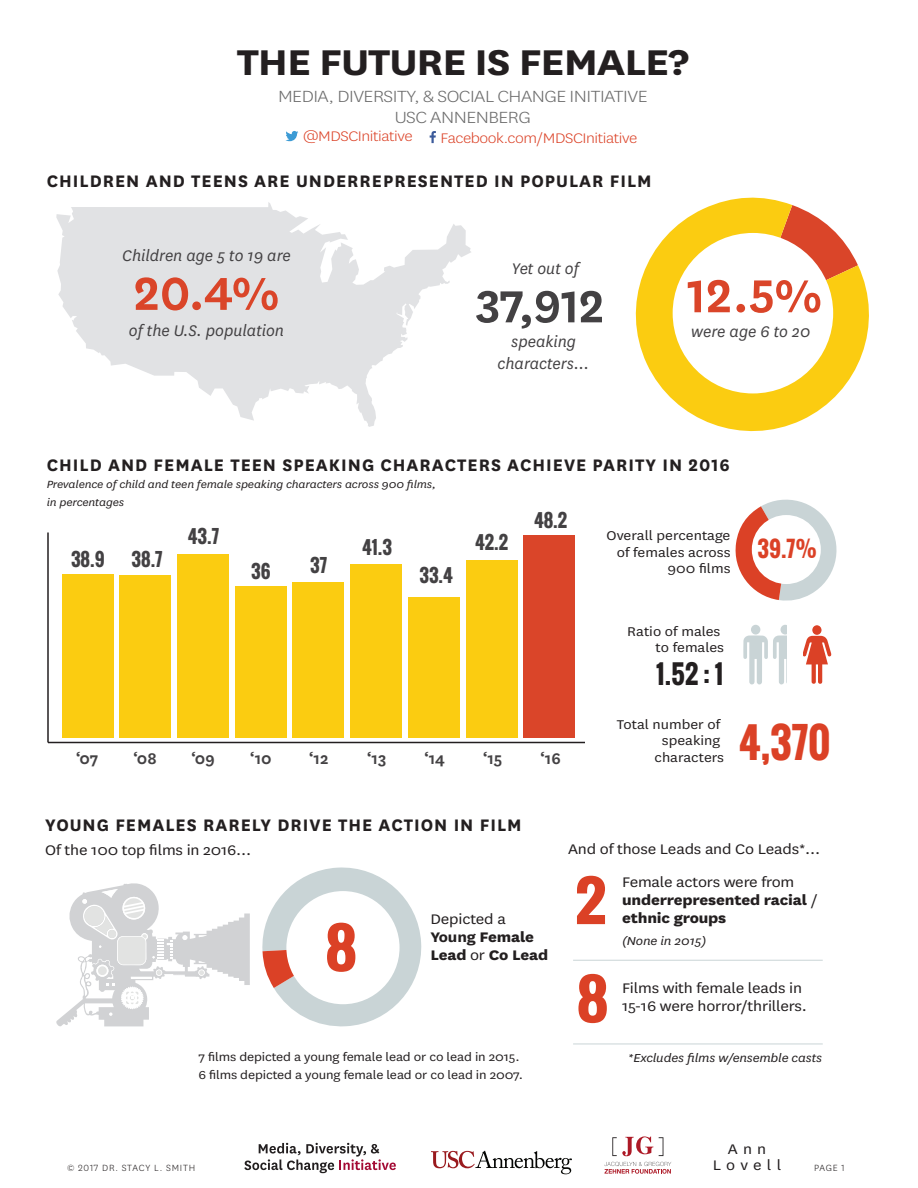
<style>
.page{position:relative;width:918px;height:1188px;background:#fff}
.page>*{position:absolute;margin:0;border:0;box-sizing:border-box;transform-origin:0 0}
.t1{font:600 54px "National";color:#da4529}
.t2{font:700 54px/98.1px "Oswald";color:#db4126;scale:1.11 1}
.t3{font:600 52.5px "National";color:#434143}
.t4{font:700 41.85px "National";letter-spacing:-.025em;color:#231f20;scale:1.11 1}
.t5{font:700 40.5px "Oswald";color:#db4126}
.t6{font:700 25.5px "Oswald";color:#231f20}
.t7{font:700 21.6px "Oswald";color:#db4126}
.t8{font:700 19.5px "National";letter-spacing:.05em;color:#231f20}
.t9{font:300 18.9px/21px "National";letter-spacing:-.025em;color:#6b6b6b;text-align:center;scale:1.11 1}
.t10{font:italic 18px/21.6px "National";color:#434143;text-align:center}
.t11{font:700 18px "Oswald";color:#434143}
.t12{font:600 18px "National";color:#434143}
.t13{font:16.2px/18px "National";letter-spacing:-.01em;color:#231f20;scale:1.11 1}
.t14{font:800 16.2px/18px "National";letter-spacing:-.01em;color:#231f20;scale:1.11 1}
.t15{font:300 16.2px "National";letter-spacing:-.025em;color:#db4126;scale:1.11 1}
.t16{font:16.2px/16.5px "National";letter-spacing:.29em;color:#231f20;text-align:center;scale:1.11 1}
.t17{font:14.85px/16.5px "National";color:#231f20;text-align:right;scale:1.11 1}
.t18{font:13.5px/18px "National";letter-spacing:-.01em;color:#231f20;scale:1.11 1}
.t19{font:italic 13.5px "National";letter-spacing:-.01em;color:#231f20;scale:1.11 1}
.t20{font:italic 12.15px/18px "National";letter-spacing:-.01em;color:#231f20;scale:1.11 1}
.t21{font:300 10.5px "National";letter-spacing:.075em;color:#231f20}
.s1{font-weight:400}
.s2{font-weight:700}
</style>
<div class="page">
<svg style="left:285px;top:131px;width:13px;height:10px"></svg>
<svg style="left:430px;top:131px;width:6px;height:12px"></svg>
<svg style="left:635px;top:197px;width:234px;height:235px;fill:#fbcc11"></svg>
<div style="left:673px;top:233px;width:160px;height:160px;background:#fff;border-radius:50%"></div>
<hr style="left:48px;top:742px;width:537px;height:1px;background:#231f20">
<hr style="left:47px;top:532px;width:2px;height:210px;background:#231f20">
<div style="left:523px;top:536px;width:52px;height:202px;background:#da4529"></div>
<div style="left:466px;top:561px;width:52px;height:177px;background:#fbcc11"></div>
<div style="left:408px;top:598px;width:52px;height:140px;background:#fbcc11"></div>
<div style="left:350px;top:565px;width:52px;height:173px;background:#fbcc11"></div>
<div style="left:292px;top:583px;width:52px;height:155px;background:#fbcc11"></div>
<div style="left:235px;top:587px;width:52px;height:151px;background:#fbcc11"></div>
<div style="left:177px;top:554px;width:52px;height:184px;background:#fbcc11"></div>
<div style="left:119px;top:575px;width:52px;height:163px;background:#fbcc11"></div>
<div style="left:62px;top:575px;width:51px;height:163px;background:#fbcc11"></div>
<div style="left:751px;top:625px;width:9px;height:10px;background:#c9d4d6;border-radius:50%"></div>
<svg style="left:743px;top:635px;width:44px;height:50px"></svg>
<div style="left:781px;top:625px;width:9px;height:10px;background:#c9d4d6;border-radius:50%"></div>
<svg style="left:803px;top:636px;width:28px;height:48px"></svg>
<svg style="left:812px;top:625px;width:10px;height:10px"></svg>
<div style="left:787px;top:612px;width:15px;height:77px;background:#fff"></div>
<svg style="left:262px;top:867px;width:160px;height:160px"></svg>
<div style="left:286px;top:891px;width:114px;height:113px;background:#fff;border-radius:50%"></div>
<hr style="left:573px;top:960px;width:250px;height:1px;background:#c9d4d6">
<hr style="left:573px;top:1044px;width:250px;height:1px;background:#c9d4d6">
<svg style="left:56px;top:883px;width:194px;height:143px"></svg>
<svg style="left:735px;top:499px;width:102px;height:102px"></svg>
<div style="left:752px;top:515px;width:69px;height:69px;background:#fff;border-radius:50%"></div>
<svg style="left:56px;top:202px;width:415px;height:225px;fill:#e1e2e4"></svg>
<svg style="left:431px;top:1151px;width:141px;height:23px"></svg>
<svg style="left:244px;top:1143px;width:152px;height:30px"></svg>
<svg style="left:659px;top:1137px;width:4px;height:19px"></svg>
<svg style="left:604px;top:1162px;width:67px;height:12px"></svg>
<svg style="left:612px;top:1136px;width:41px;height:20px"></svg>
<h3 class="t4" style="left:237px;top:33px;width:409px">THE FUTURE IS FEMALE?</h3>
<p class="t9" style="left:278px;top:85px;width:334px">MEDIA, DIVERSITY, &amp; SOCIAL CHANGE INITIATIVE<br>USC ANNENBERG</p>
<p class="t15" style="left:303px;top:126px;width:100px">@MDSCInitiative</p>
<p class="t15" style="left:441px;top:128px;width:179px">Facebook.com/MDSCInitiative</p>
<p class="t8" style="left:47px;top:167px;width:606px">CHILDREN AND TEENS ARE UNDERREPRESENTED IN POPULAR FILM</p>
<p class="t10" style="left:122px;top:245px;width:170px">Children age 5 to 19 are</p>
<h1 class="t1" style="left:134px;top:256px;width:147px">20.4%</h1>
<p class="t10" style="left:129px;top:320px;width:157px">of the U.S. population</p>
<p class="t10" style="left:512px;top:257px;width:69px">Yet out of</p>
<h2 class="t3" style="left:476px;top:270px;width:130px">37,912</h2>
<h1 class="t1" style="left:687px;top:258px;width:136px">12.5%</h1>
<p class="t10" style="left:691px;top:320px;width:121px">were age 6 to 20</p>
<p class="t10" style="left:498px;top:331px;width:93px">speaking characters...</p>
<p class="t8" style="left:47px;top:451px;width:685px">CHILD AND FEMALE TEEN SPEAKING CHARACTERS ACHIEVE PARITY IN 2016</p>
<p class="t20" style="left:47px;top:475px;width:352px">Prevalence of child and teen female speaking characters across 900 films, in percentages</p>
<p class="t11" style="left:71px;top:545px;width:35px">38.9</p>
<p class="t11" style="left:132px;top:545px;width:33px">38.7</p>
<p class="t11" style="left:188px;top:523px;width:33px">43.7</p>
<p class="t11" style="left:251px;top:557px;width:21px">36</p>
<p class="t11" style="left:310px;top:551px;width:18px">37</p>
<p class="t11" style="left:362px;top:533px;width:31px">41.3</p>
<p class="t11" style="left:419px;top:562px;width:35px">33.4</p>
<p class="t11" style="left:475px;top:529px;width:35px">42.2</p>
<p class="t11" style="left:534px;top:506px;width:35px">48.2</p>
<p class="t12" style="left:76px;top:746px;width:24px">‘07</p>
<p class="t12" style="left:134px;top:746px;width:25px">‘08</p>
<p class="t12" style="left:191px;top:746px;width:25px">‘09</p>
<p class="t12" style="left:250px;top:746px;width:23px">‘10</p>
<p class="t12" style="left:309px;top:746px;width:21px">‘12</p>
<p class="t12" style="left:367px;top:746px;width:21px">‘13</p>
<p class="t12" style="left:424px;top:746px;width:22px">‘14</p>
<p class="t12" style="left:483px;top:746px;width:21px">‘15</p>
<p class="t12" style="left:541px;top:746px;width:22px">‘16</p>
<p class="t8" style="left:45px;top:812px;width:478px">YOUNG FEMALES RARELY DRIVE THE ACTION IN FILM</p>
<p class="t17" style="left:607px;top:527px;width:113px">Overall percentage of females across<br>900 films</p>
<p class="t7" style="left:758px;top:532px;width:61px">39.7%</p>
<p class="t17" style="left:627px;top:622px;width:89px">Ratio of males to females</p>
<h3 class="t6" style="left:656px;top:655px;width:69px">1.52 : 1</h3>
<p class="t17" style="left:617px;top:715px;width:98px">Total number of speaking characters</p>
<h3 class="t5" style="left:739px;top:712px;width:93px">4,370</h3>
<p class="t13" style="left:45px;top:841px;width:187px">Of the 100 top films in 2016...</p>
<h1 class="t2" style="left:325px;top:899px;width:30px">8</h1>
<p class="t14" style="left:430px;top:909px;width:108px"><span class="s1">Depicted a<br></span><span class="s2">Young</span> Female<br>Lead <span class="s1">or</span> Co Lead</p>
<p class="t18" style="left:198px;top:1047px;width:294px">7 films depicted a young female lead or co lead in 2015.<br>6 films depicted a young female lead or co lead in 2007.</p>
<p class="t13" style="left:568px;top:840px;width:229px">And of those Leads and Co Leads*...</p>
<h1 class="t2" style="left:575px;top:853px;width:32px">2<br>8</h1>
<p class="t14" style="left:622px;top:872px;width:178px"><span class="s1">Female actors were from </span>underrepresented racial <span class="s1">/ </span>ethnic groups</p>
<p class="t19" style="left:622px;top:932px;width:77px">(None in 2015)</p>
<p class="t13" style="left:622px;top:978px;width:168px">Films with female leads in<br>15-16 were horror/thrillers.</p>
<p class="t19" style="left:628px;top:1049px;width:176px">*Excludes films w/ensemble casts</p>
<p class="t16" style="left:713px;top:1140px;width:63px">Ann<br>Lovell</p>
<p class="t21" style="left:67px;top:1161px;width:130px">© 2017 DR. STACY L. SMITH</p>
<p class="t21" style="left:814px;top:1161px;width:32px">PAGE 1</p>
</div>
